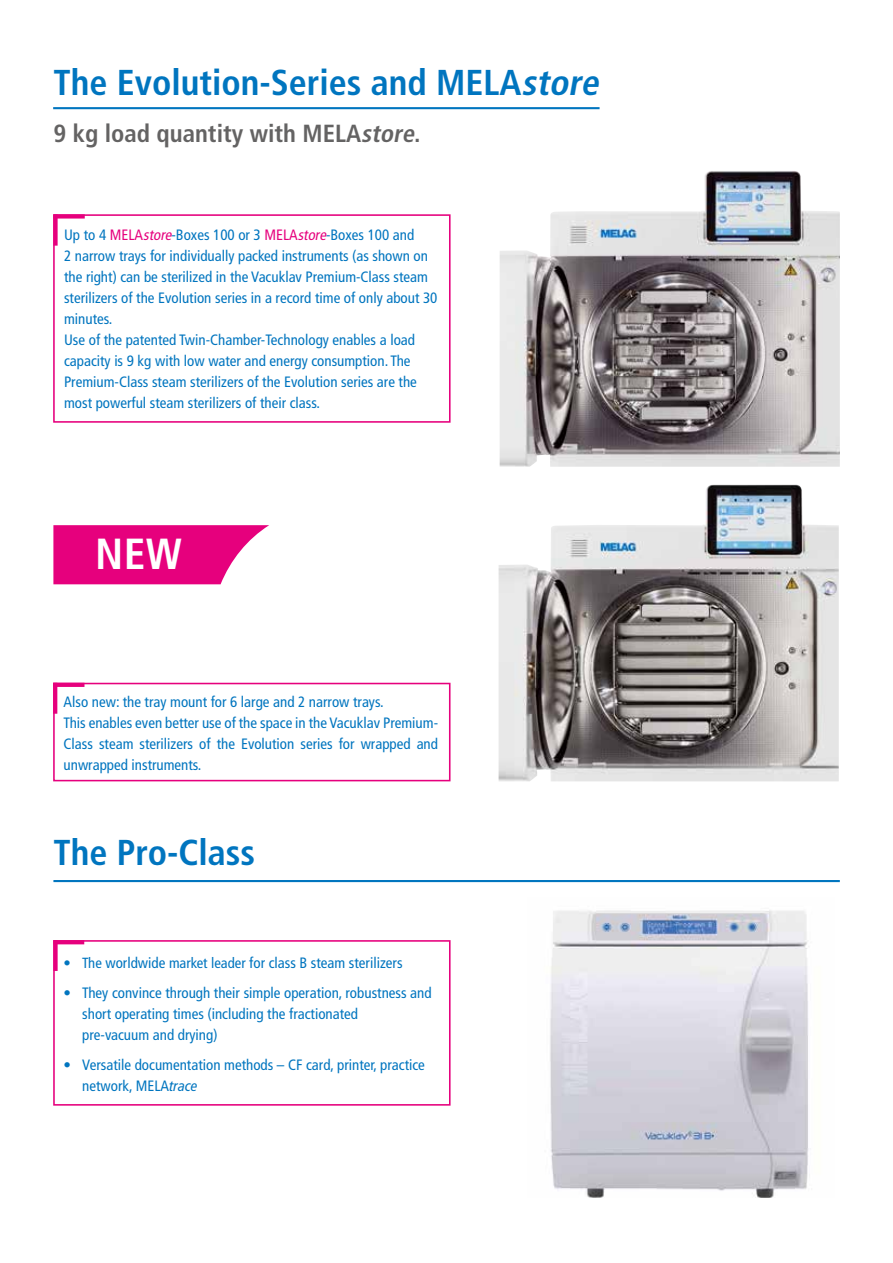
<style>
.page{position:relative;width:893px;height:1263px;background:#fff}
.page>*{position:absolute;margin:0;border:0;box-sizing:border-box;transform-origin:0 0}
.t1{font:700 condensed 43.5px "Frutiger LT Pro";color:#fff}
.t2{font:700 condensed 36px "Frutiger LT Pro";color:#0075bf}
.t3{font:700 condensed 24.75px "Frutiger LT Pro";color:#646363}
.t4{font:condensed 15px/21px "Frutiger LT Pro";color:#0075bf}
.s1{font-style:italic}
.s2{color:#e6007d}
.s3{font-style:italic;color:#e6007d}
.s4{font-size:14.7px}
</style>
<div class="page">
<img style="left:500px;top:171px;width:340px;height:296px">
<img style="left:550px;top:910px;width:259px;height:288px">
<hr style="left:53px;top:107px;width:547px;height:2px;background:#0075bf">
<hr style="left:53px;top:880px;width:787px;height:2px;background:#0075bf">
<div style="left:53px;top:683px;width:397px;height:98px;border:2px solid #e6007d"></div>
<svg style="left:57px;top:683px;width:27px;height:4px"></svg>
<hr style="left:53px;top:683px;width:4px;height:31px;background:#e6007d">
<div style="left:53px;top:214px;width:398px;height:209px;border:2px solid #e6007d"></div>
<div style="left:53px;top:214px;width:32px;height:5px;background:#e6007d"></div>
<div style="left:53px;top:214px;width:5px;height:32px;background:#e6007d"></div>
<div style="left:53px;top:940px;width:398px;height:166px;border:2px solid #e6007d"></div>
<hr style="left:53px;top:940px;width:31px;height:4px;background:#e6007d">
<div style="left:53px;top:940px;width:5px;height:31px;background:#e6007d"></div>
<img style="left:499px;top:484px;width:340px;height:297px">
<svg style="left:53px;top:525px;width:216px;height:59px;background:#e9238e"></svg>
<h2 class="t2" style="left:53px;top:61px;width:554px">The Evolution-Series and MELA<span class="s1">store</span></h2>
<h3 class="t3" style="left:53px;top:119px;width:369px">9 kg load quantity with MELA<span class="s1">store</span>.</h3>
<p class="t4" style="left:64px;top:224px;width:375px">Up to 4 <span class="s2">MELA</span><span class="s3">store</span>-Boxes 100 or 3 <span class="s2">MELA</span><span class="s3">store</span>-Boxes 100 and<br>2 narrow trays for individually packed instruments (as shown on the right) can be sterilized in the Vacuklav Premium-Class steam sterilizers of the Evolution series in a record time of only about 30 minutes.<br>Use of the patented Twin-Chamber-Technology enables a load capacity is 9 kg with low water and energy consumption. The Premium-Class steam sterilizers of the Evolution series are the most powerful steam sterilizers of their class.</p>
<h1 class="t1" style="left:95px;top:528px;width:89px">NEW</h1>
<p class="t4" style="left:64px;top:691px;width:376px">Also new: the tray mount for 6 large and 2 narrow trays.<br>This enables even better use of the space in the Vacuklav Premium-Class steam sterilizers of the Evolution series for wrapped and unwrapped instruments.</p>
<h2 class="t2" style="left:53px;top:831px;width:203px">The Pro-Class</h2>
<p class="t4" style="left:63px;top:952px;width:341px"><span class="s4">• The</span> worldwide <span class="s4">market leader</span> for class B steam sterilizers</p>
<p class="t4" style="left:82px;top:982px;width:351px;text-indent:-19px">• They convince through their simple operation, robustness and short operating times (including the fractionated<br>pre-vacuum and drying)</p>
<p class="t4" style="left:82px;top:1054px;width:344px;text-indent:-19px">• Versatile documentation methods – CF card, printer, practice network, MELA<span class="s1">trace</span></p>
</div>
